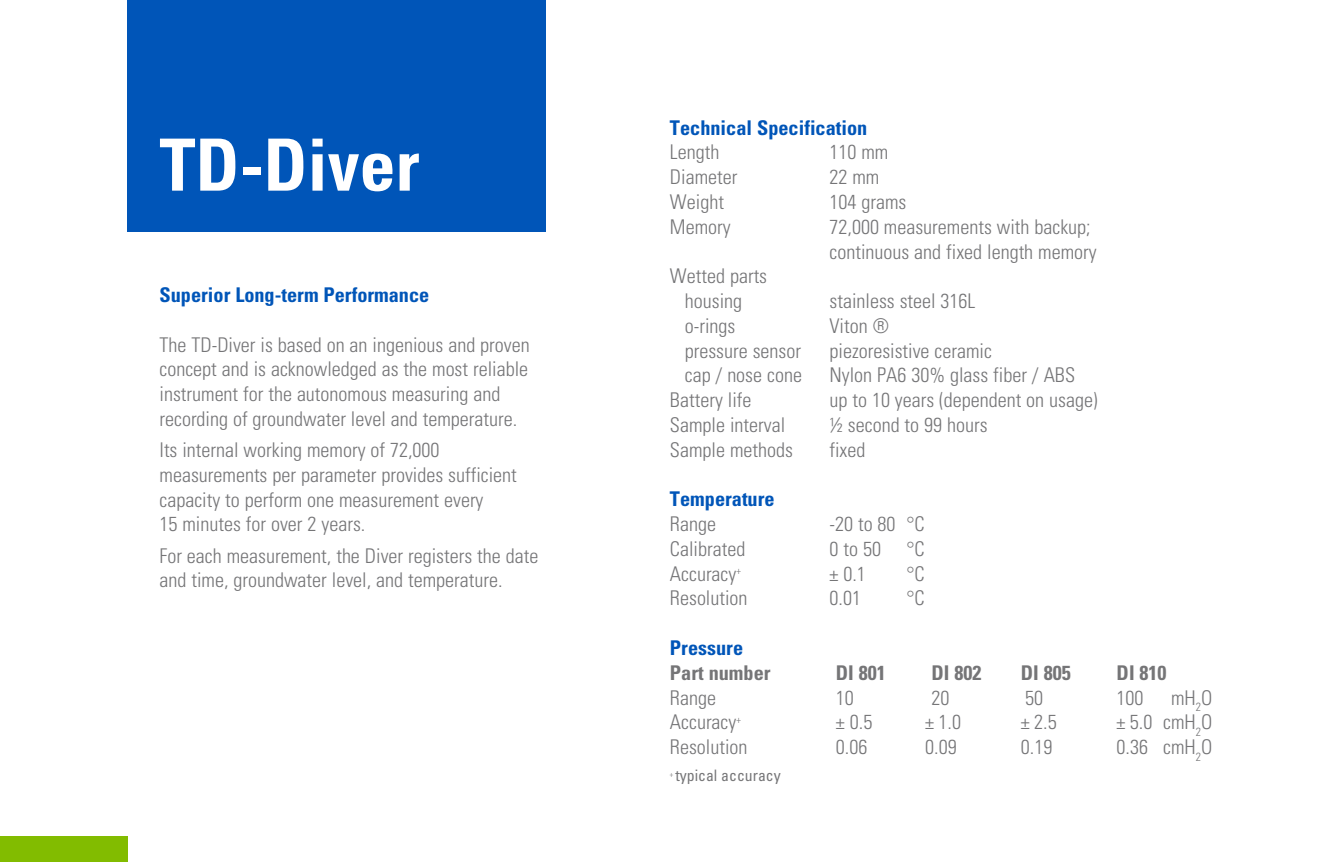
<style>
.page{position:relative;width:1340px;height:862px;background:#fff}
.page>*{position:absolute;margin:0;border:0;box-sizing:border-box;transform-origin:0 0}
.t1{font:700 condensed 72px "Univers LT Std";color:#fff}
.t2{font:300 condensed 20.25px/24.8px "Univers LT Std";color:#757577}
.t3{font:700 condensed 20.25px "Univers LT Std";color:#0055b8}
.t4{font:700 condensed 20.25px "Univers LT Std";color:#757577}
.t5{font:condensed 15.75px "Univers LT Std";color:#757577}
</style>
<div class="page">
<div style="left:128px;top:0;width:418px;height:231px;background:#0055b8"></div>
<div style="left:0;top:836px;width:128px;height:25px;background:#82bc00"></div>
<h1 class="t1" style="left:159px;top:121px;width:261px">TD-Diver</h1>
<p class="t3" style="left:159px;top:282px;width:271px">Superior Long-term Performance</p>
<p class="t2" style="left:159px;top:332px;width:372px">The TD-Diver is based on an ingenious and proven concept and is acknowledged as the most reliable instrument for the autonomous measuring and recording of groundwater level and temperature.</p>
<p class="t2" style="left:159px;top:437px;width:359px">Its internal working memory of 72,000 measurements per parameter provides sufficient capacity to perform one measurement every<br>15 minutes for over 2 years.</p>
<p class="t2" style="left:159px;top:542px;width:380px">For each measurement, the Diver registers the date and time, groundwater level, and temperature.</p>
<p class="t3" style="left:670px;top:115px;width:199px">Technical Specification</p>
<p class="t2" style="left:670px;top:140px;width:51px">Length</p>
<p class="t2" style="left:829px;top:140px;width:60px">110 mm</p>
<p class="t2" style="left:670px;top:165px;width:69px">Diameter</p>
<p class="t2" style="left:829px;top:165px;width:51px">22 mm</p>
<p class="t2" style="left:670px;top:189px;width:55px">Weight</p>
<p class="t2" style="left:829px;top:189px;width:78px">104 grams</p>
<p class="t2" style="left:670px;top:214px;width:62px">Memory</p>
<p class="t2" style="left:829px;top:214px;width:269px">72,000 measurements with backup; continuous and fixed length memory</p>
<p class="t2" style="left:670px;top:264px;width:99px;text-align:center">Wetted parts housing</p>
<p class="t2" style="left:829px;top:288px;width:147px">stainless steel 316L</p>
<p class="t2" style="left:685px;top:313px;width:52px">o-rings</p>
<p class="t2" style="left:829px;top:313px;width:61px">Viton ®</p>
<p class="t2" style="left:685px;top:338px;width:118px">pressure sensor</p>
<p class="t2" style="left:829px;top:338px;width:164px">piezoresistive ceramic</p>
<p class="t2" style="left:685px;top:363px;width:119px">cap / nose cone</p>
<p class="t2" style="left:829px;top:363px;width:247px">Nylon PA6 30% glass fiber / ABS</p>
<p class="t2" style="left:670px;top:387px;width:83px">Battery life</p>
<p class="t2" style="left:829px;top:387px;width:269px">up to 10 years (dependent on usage)</p>
<p class="t2" style="left:670px;top:412px;width:117px">Sample interval</p>
<p class="t2" style="left:829px;top:412px;width:160px">½ second to 99 hours</p>
<p class="t2" style="left:670px;top:437px;width:125px">Sample methods</p>
<p class="t2" style="left:829px;top:437px;width:37px">fixed</p>
<p class="t3" style="left:670px;top:486px;width:106px">Temperature</p>
<p class="t2" style="left:670px;top:511px;width:48px">Range</p>
<p class="t2" style="left:829px;top:511px;width:97px">-20 to 80 °C</p>
<p class="t2" style="left:670px;top:536px;width:77px">Calibrated</p>
<p class="t2" style="left:829px;top:536px;width:53px">0 to 50</p>
<p class="t2" style="left:906px;top:536px;width:20px">°C</p>
<p class="t2" style="left:670px;top:560px;width:72px">Accuracy<sup>+</sup></p>
<p class="t2" style="left:829px;top:561px;width:38px">± 0.1</p>
<p class="t2" style="left:906px;top:561px;width:20px">°C</p>
<p class="t2" style="left:670px;top:585px;width:79px">Resolution</p>
<p class="t2" style="left:829px;top:585px;width:33px">0.01</p>
<p class="t2" style="left:906px;top:585px;width:20px">°C</p>
<p class="t3" style="left:670px;top:635px;width:75px">Pressure</p>
<p class="t4" style="left:670px;top:659px;width:102px">Part number</p>
<p class="t4" style="left:836px;top:659px;width:51px">DI 801</p>
<p class="t4" style="left:931px;top:659px;width:51px">DI 802</p>
<p class="t4" style="left:1020px;top:659px;width:51px">DI 805</p>
<p class="t4" style="left:1116px;top:659px;width:51px">DI 810</p>
<p class="t2" style="left:670px;top:684px;width:48px">Range</p>
<p class="t2" style="left:835px;top:684px;width:19px">10</p>
<p class="t2" style="left:931px;top:684px;width:19px">20</p>
<p class="t2" style="left:1025px;top:684px;width:19px">50</p>
<p class="t2" style="left:1116px;top:684px;width:28px">100</p>
<p class="t2" style="left:1171px;top:684px;width:43px">mH<sub>2</sub>O</p>
<p class="t2" style="left:670px;top:709px;width:72px">Accuracy<sup>+</sup></p>
<p class="t2" style="left:836px;top:709px;width:38px">± 0.5</p>
<p class="t2" style="left:925px;top:709px;width:37px">± 1.0</p>
<p class="t2" style="left:1020px;top:709px;width:37px">± 2.5</p>
<p class="t2" style="left:1116px;top:709px;width:97px">± 5.0 cmH<sub>2</sub>O</p>
<p class="t2" style="left:670px;top:734px;width:79px">Resolution</p>
<p class="t2" style="left:836px;top:734px;width:33px">0.06</p>
<p class="t2" style="left:925px;top:734px;width:33px">0.09</p>
<p class="t2" style="left:1020px;top:734px;width:33px">0.19</p>
<p class="t2" style="left:1116px;top:734px;width:97px">0.36 cmH<sub>2</sub>O</p>
<p class="t5" style="left:670px;top:765px;width:112px"><sup>+</sup> typical accuracy</p>
</div>
